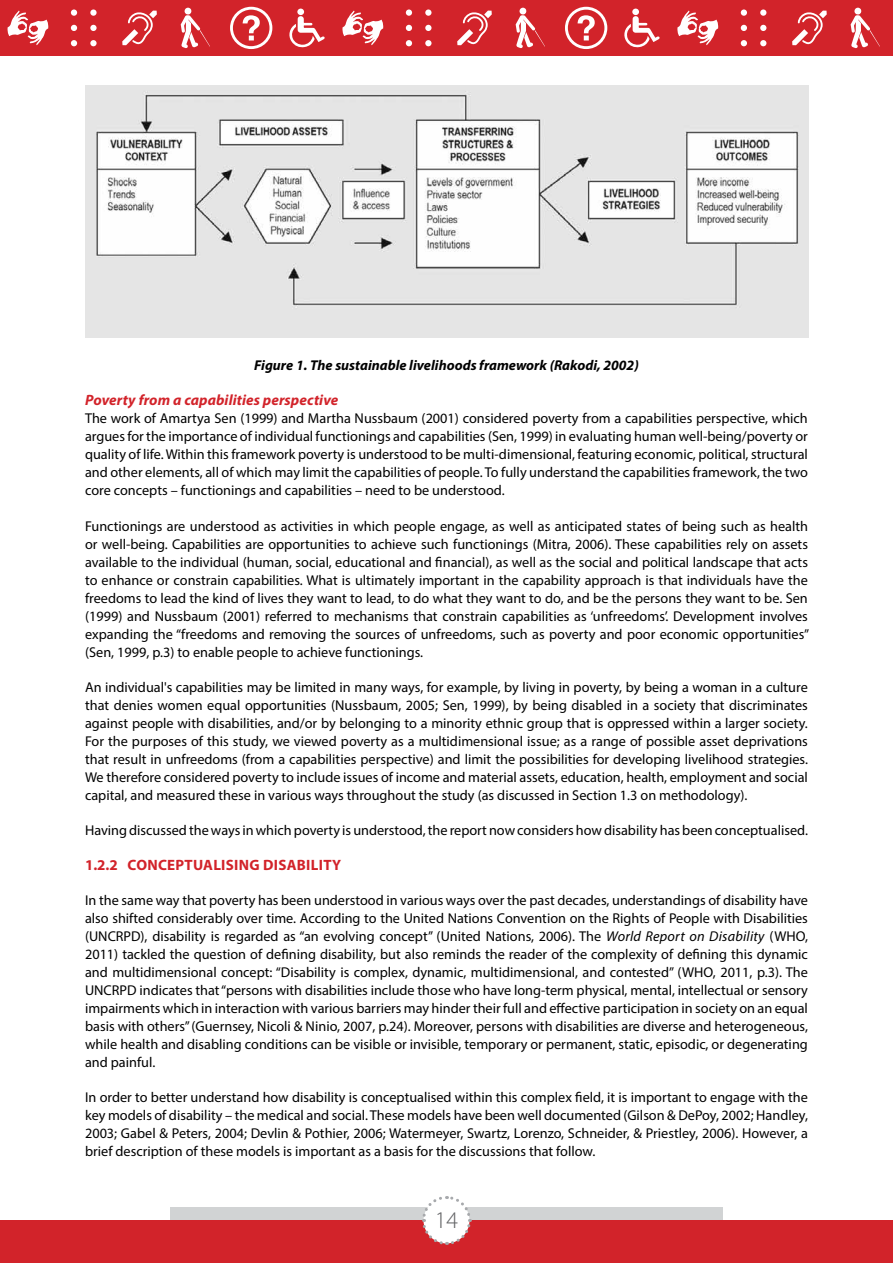
<style>
.page{position:relative;width:893px;height:1263px;background:#fff}
.page>*{position:absolute;margin:0;border:0;box-sizing:border-box;transform-origin:0 0}
.t1{font:300 24px "Myriad Pro";color:#636466}
.t2{font:italic 700 15px "Myriad Pro";letter-spacing:.005em;color:#d2232a}
.t3{font:700 15px "Myriad Pro";color:#d2232a}
.t4{font:14.25px/18px "Myriad Pro";color:#000;text-align:justify}
.t5{font:italic 700 14.25px "Myriad Pro";color:#000}
.s1{font-style:italic}
</style>
<div class="page">
<div style="left:0;top:0;width:893px;height:56px;background:#d2232a"></div>
<div style="left:170px;top:1208px;width:553px;height:55px;background:#d1d3d4"></div>
<div style="left:0;top:1220px;width:893px;height:43px;background:#d2232a"></div>
<svg style="left:420px;top:1196px;width:53px;height:49px"></svg>
<svg style="left:7px;top:11px;width:42px;height:34px"></svg>
<svg style="left:122px;top:11px;width:35px;height:34px"></svg>
<div style="left:71px;top:9px;width:6px;height:7px;background:#fff;border-radius:50%"></div>
<svg style="left:90px;top:9px;width:7px;height:7px"></svg>
<svg style="left:71px;top:25px;width:6px;height:6px"></svg>
<div style="left:90px;top:25px;width:7px;height:6px;background:#fff;border-radius:50%"></div>
<svg style="left:71px;top:40px;width:6px;height:6px"></svg>
<div style="left:90px;top:40px;width:7px;height:6px;background:#fff;border-radius:50%"></div>
<svg style="left:181px;top:8px;width:29px;height:40px"></svg>
<svg style="left:289px;top:16px;width:36px;height:32px"></svg>
<div style="left:297px;top:9px;width:7px;height:6px;background:#fff;border-radius:50%"></div>
<svg style="left:230px;top:7px;width:42px;height:42px"></svg>
<svg style="left:342px;top:11px;width:42px;height:34px"></svg>
<svg style="left:457px;top:11px;width:35px;height:34px"></svg>
<div style="left:406px;top:9px;width:6px;height:7px;background:#fff;border-radius:50%"></div>
<div style="left:425px;top:9px;width:6px;height:7px;background:#fff;border-radius:50%"></div>
<svg style="left:406px;top:25px;width:6px;height:6px"></svg>
<svg style="left:425px;top:25px;width:6px;height:6px"></svg>
<svg style="left:406px;top:40px;width:6px;height:6px"></svg>
<svg style="left:425px;top:40px;width:6px;height:6px"></svg>
<svg style="left:516px;top:8px;width:29px;height:40px"></svg>
<svg style="left:624px;top:16px;width:36px;height:32px"></svg>
<div style="left:632px;top:9px;width:7px;height:6px;background:#fff;border-radius:50%"></div>
<svg style="left:565px;top:7px;width:42px;height:42px"></svg>
<svg style="left:677px;top:11px;width:41px;height:34px"></svg>
<svg style="left:792px;top:11px;width:35px;height:34px"></svg>
<div style="left:741px;top:9px;width:6px;height:7px;background:#fff;border-radius:50%"></div>
<div style="left:760px;top:9px;width:6px;height:7px;background:#fff;border-radius:50%"></div>
<svg style="left:741px;top:25px;width:6px;height:6px"></svg>
<svg style="left:760px;top:25px;width:6px;height:6px"></svg>
<svg style="left:741px;top:40px;width:6px;height:6px"></svg>
<svg style="left:760px;top:40px;width:6px;height:6px"></svg>
<svg style="left:851px;top:8px;width:29px;height:40px"></svg>
<img style="left:85px;top:85px;width:724px;height:253px">
<p class="t5" style="left:254px;top:356px;width:386px">Figure 1. The sustainable livelihoods framework (Rakodi, 2002)</p>
<p class="t2" style="left:85px;top:390px;width:255px">Poverty from a capabilities perspective</p>
<p class="t4" style="left:85px;top:409px;width:724px">The work of Amartya Sen (1999) and Martha Nussbaum (2001) considered poverty from a capabilities perspective, which argues for the importance of individual functionings and capabilities (Sen, 1999) in evaluating human well-being/poverty or quality of life. Within this framework poverty is understood to be multi-dimensional, featuring economic, political, structural and other elements, all of which may limit the capabilities of people. To fully understand the capabilities framework, the two core concepts – functionings and capabilities – need to be understood.</p>
<p class="t4" style="left:85px;top:517px;width:726px">Functionings are understood as activities in which people engage, as well as anticipated states of being such as health or well-being. Capabilities are opportunities to achieve such functionings (Mitra, 2006). These capabilities rely on assets available to the individual (human, social, educational and financial), as well as the social and political landscape that acts to enhance or constrain capabilities. What is ultimately important in the capability approach is that individuals have the freedoms to lead the kind of lives they want to lead, to do what they want to do, and be the persons they want to be. Sen (1999) and Nussbaum (2001) referred to mechanisms that constrain capabilities as ‘unfreedoms’. Development involves expanding the “freedoms and removing the sources of unfreedoms, such as poverty and poor economic opportunities” (Sen, 1999, p.3) to enable people to achieve functionings.</p>
<p class="t4" style="left:85px;top:678px;width:724px">An individual's capabilities may be limited in many ways, for example, by living in poverty, by being a woman in a culture that denies women equal opportunities (Nussbaum, 2005; Sen, 1999), by being disabled in a society that discriminates against people with disabilities, and/or by belonging to a minority ethnic group that is oppressed within a larger society.<br>For the purposes of this study, we viewed poverty as a multidimensional issue; as a range of possible asset deprivations that result in unfreedoms (from a capabilities perspective) and limit the possibilities for developing livelihood strategies.<br>We therefore considered poverty to include issues of income and material assets, education, health, employment and social capital, and measured these in various ways throughout the study (as discussed in Section 1.3 on methodology).</p>
<p class="t4" style="left:85px;top:821px;width:724px">Having discussed the ways in which poverty is understood, the report now considers how disability has been conceptualised.</p>
<p class="t3" style="left:85px;top:855px;width:62px">1.2.2 CONCEPTUALISING</p>
<p class="t3" style="left:263px;top:855px;width:9px">DISABILITY</p>
<p class="t4" style="left:85px;top:891px;width:724px">In the same way that poverty has been understood in various ways over the past decades, understandings of disability have also shifted considerably over time. According to the United Nations Convention on the Rights of People with Disabilities (UNCRPD), disability is regarded as “an evolving concept” (United Nations, 2006). The <span class="s1">World Report on Disability</span> (WHO, 2011) tackled the question of defining disability, but also reminds the reader of the complexity of defining this dynamic and multidimensional concept: “Disability is complex, dynamic, multidimensional, and contested” (WHO, 2011, p.3). The UNCRPD indicates that “persons with disabilities include those who have long-term physical, mental, intellectual or sensory impairments which in interaction with various barriers may hinder their full and effective participation in society on an equal basis with others” (Guernsey, Nicoli &amp; Ninio, 2007, p.24). Moreover, persons with disabilities are diverse and heterogeneous, while health and disabling conditions can be visible or invisible, temporary or permanent, static, episodic, or degenerating and painful.</p>
<p class="t4" style="left:85px;top:1088px;width:724px">In order to better understand how disability is conceptualised within this complex field, it is important to engage with the key models of disability – the medical and social. These models have been well documented (Gilson &amp; DePoy, 2002; Handley, 2003; Gabel &amp; Peters, 2004; Devlin &amp; Pothier, 2006; Watermeyer, Swartz, Lorenzo, Schneider, &amp; Priestley, 2006). However, a brief description of these models is important as a basis for the discussions that follow.</p>
<h1 class="t1" style="left:435px;top:1207px;width:25px">14</h1>
</div>
